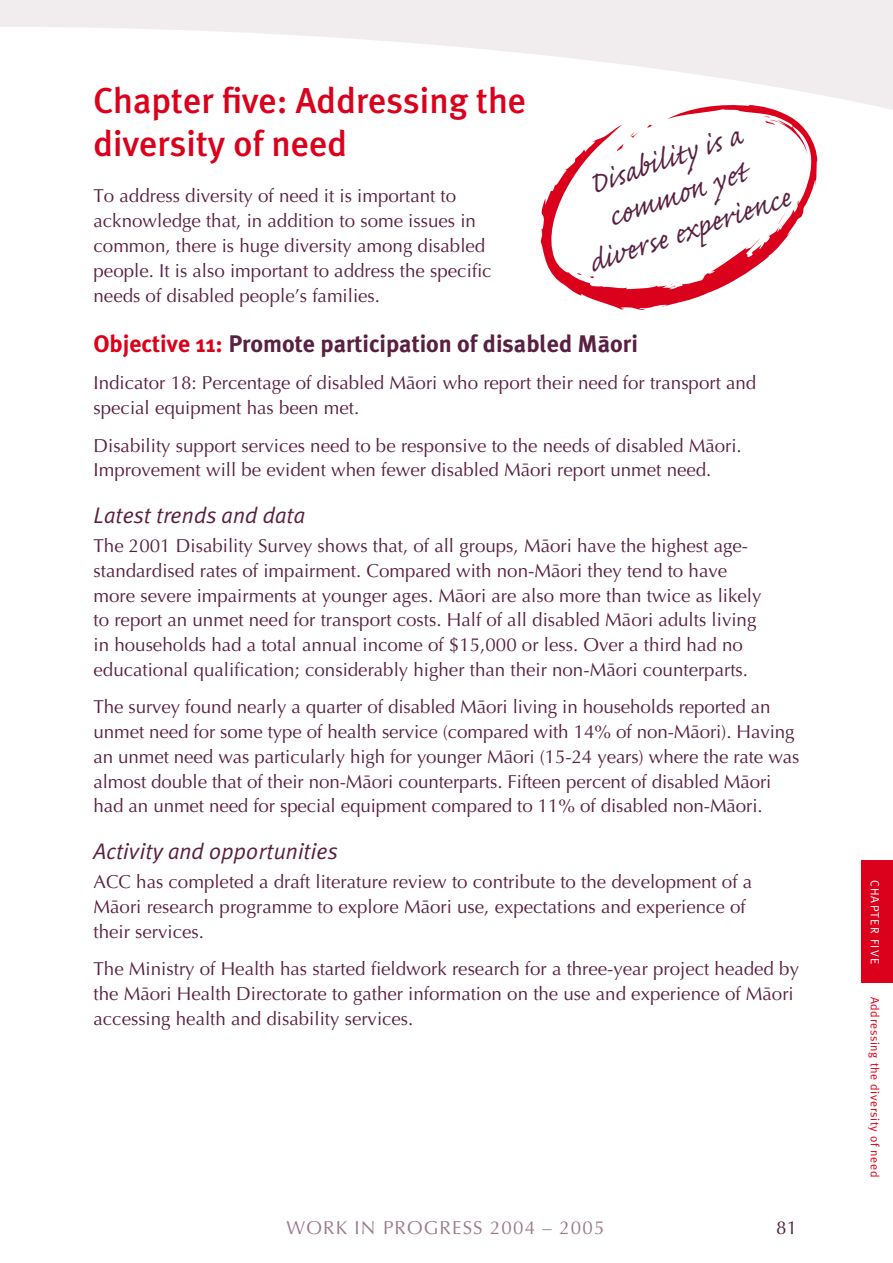
<style>
.page{position:relative;width:893px;height:1263px;background:#fff}
.page>*{position:absolute;margin:0;border:0;box-sizing:border-box;transform-origin:0 0}
.t1{font:37.2px/37.2px "Caflisch Script Pro";color:#592041;text-align:center}
.t2{font:500 36px/43.2px "Meta Plus";color:#db001b}
.t3{font:24px "Meta Plus Bold Moari";color:#592041}
.t4{font:italic 22.5px "Meta Plus Normal";color:#592041}
.t5{font:18.75px/24.8px "Optima Maori";color:#592041}
.t6{font:18.75px "Optima Maori";letter-spacing:.06em;color:#9b798d}
.t7{font:12px "Meta Maori Normal";letter-spacing:.05em;color:#db001b}
.t8{font:12px "Meta Maori Normal";letter-spacing:.1em;color:#fff}
.s1{color:#db001b}
</style>
<div class="page">
<svg style="left:0;top:0;width:893px;height:110px"></svg>
<div style="left:861px;top:860px;width:32px;height:123px;background:#db001b"></div>
<svg style="left:536px;top:103px;width:281px;height:207px"></svg>
<svg style="left:763px;top:116px;width:12px;height:9px"></svg>
<svg style="left:778px;top:206px;width:11px;height:18px"></svg>
<svg style="left:670px;top:282px;width:8px;height:5px"></svg>
<svg style="left:588px;top:274px;width:8px;height:5px"></svg>
<svg style="left:576px;top:272px;width:6px;height:3px"></svg>
<h2 class="t2" style="left:94px;top:79px;width:434px">Chapter five: Addressing the diversity of need</h2>
<p class="t5" style="left:94px;top:184px;width:400px">To address diversity of need it is important to acknowledge that, in addition to some issues in common, there is huge diversity among disabled people. It is also important to address the specific needs of disabled people’s families.</p>
<p class="t3" style="left:94px;top:330px;width:546px"><span class="s1">Objective 11:</span> Promote participation of disabled Mäori</p>
<p class="t5" style="left:94px;top:371px;width:664px">Indicator 18: Percentage of disabled Mäori who report their need for transport and special equipment has been met.</p>
<p class="t5" style="left:94px;top:433px;width:650px">Disability support services need to be responsive to the needs of disabled Mäori.<br>Improvement will be evident when fewer disabled Mäori report unmet need.</p>
<p class="t4" style="left:94px;top:502px;width:213px">Latest trends and data</p>
<p class="t5" style="left:94px;top:534px;width:669px">The 2001 Disability Survey shows that, of all groups, Mäori have the highest age&shy;standardised rates of impairment. Compared with non-Mäori they tend to have more severe impairments at younger ages. Mäori are also more than twice as likely to report an unmet need for transport costs. Half of all disabled Mäori adults living in households had a total annual income of $15,000 or less. Over a third had no educational qualification; considerably higher than their non-Mäori counterparts.</p>
<p class="t5" style="left:94px;top:695px;width:707px">The survey found nearly a quarter of disabled Mäori living in households reported an unmet need for some type of health service (compared with 14% of non-Mäori). Having an unmet need was particularly high for younger Mäori (15-24 years) where the rate was almost double that of their non-Mäori counterparts. Fifteen percent of disabled Mäori had an unmet need for special equipment compared to 11% of disabled non-Mäori.</p>
<p class="t4" style="left:94px;top:838px;width:246px">Activity and opportunities</p>
<p class="t5" style="left:94px;top:870px;width:660px">ACC has completed a draft literature review to contribute to the development of a<br>Mäori research programme to explore Mäori use, expectations and experience of their services.</p>
<p class="t5" style="left:94px;top:957px;width:707px">The Ministry of Health has started fieldwork research for a three-year project headed by the Mäori Health Directorate to gather information on the use and experience of Mäori accessing health and disability services.</p>
<h1 class="t1" style="left:560px;top:180px;width:214px;rotate:-19deg">Disability is a common yet diverse ex perience</h1>
<p class="t6" style="left:286px;top:1216px;width:319px">WORK IN PROGRESS 2004 – 2005</p>
<p class="t5" style="left:776px;top:1215px;width:22px">81</p>
<p class="t8" style="left:882px;top:880px;width:85px;rotate:90deg">CHAPTER FIVE</p>
<p class="t7" style="left:882px;top:997px;width:182px;rotate:90deg">Addressing the diversity of need</p>
</div>
